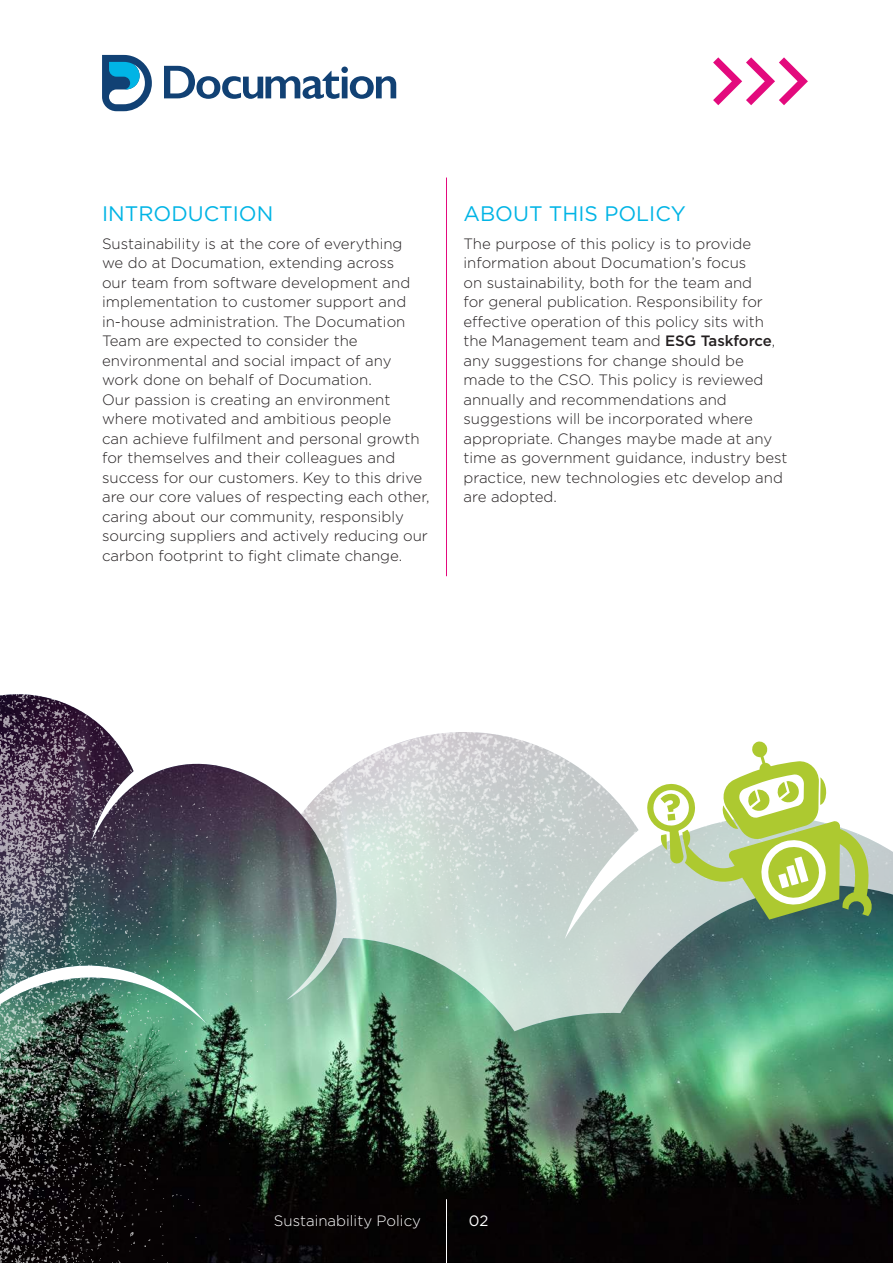
<style>
.page{position:relative;width:893px;height:1263px;background:#fff}
.page>*{position:absolute;margin:0;border:0;box-sizing:border-box;transform-origin:0 0}
.t1{font:21px "Gotham";color:#00b4e5}
.t2{font:300 15px/19.5px "Gotham";color:#231f20}
.t3{font:300 15px "Gotham";color:#fff}
.t4{font:15px "Gotham";color:#fff}
.s1{font-weight:500}
</style>
<div class="page">
<img style="left:276px;top:732px;width:617px;height:531px">
<hr style="left:446px;top:178px;width:1px;height:398px;background:#e30a7d">
<hr style="left:446px;top:1199px;width:1px;height:64px;background:#fff">
<svg style="left:102px;top:55px;width:50px;height:56px"></svg>
<svg style="left:164px;top:66px;width:232px;height:33px"></svg>
<img style="left:0;top:694px;width:276px;height:569px">
<svg style="left:713px;top:57px;width:95px;height:48px"></svg>
<svg style="left:646px;top:741px;width:227px;height:178px"></svg>
<h1 class="t1" style="left:102px;top:200px;width:173px">INTRODUCTION</h1>
<p class="t2" style="left:102px;top:233px;width:329px">Sustainability is at the core of everything<br>we do at Documation, extending across<br>our team from software development and implementation to customer support and in-house administration. The Documation Team are expected to consider the environmental and social impact of any work done on behalf of Documation.<br>Our passion is creating an environment where motivated and ambitious people<br>can achieve fulfilment and personal growth for themselves and their colleagues and success for our customers. Key to this drive are our core values of respecting each other, caring about our community, responsibly sourcing suppliers and actively reducing our carbon footprint to fight climate change.</p>
<h1 class="t1" style="left:463px;top:200px;width:224px">ABOUT THIS POLICY</h1>
<p class="t2" style="left:463px;top:233px;width:325px">The purpose of this policy is to provide information about Documation’s focus<br>on sustainability, both for the team and<br>for general publication. Responsibility for effective operation of this policy sits with the Management team and <span class="s1">ESG Taskforce</span>, any suggestions for change should be made to the CSO. This policy is reviewed annually and recommendations and suggestions will be incorporated where appropriate. Changes maybe made at any time as government guidance, industry best practice, new technologies etc develop and are adopted.</p>
<p class="t3" style="left:274px;top:1211px;width:148px">Sustainability Policy</p>
<p class="t4" style="left:469px;top:1211px;width:21px">02</p>
</div>
